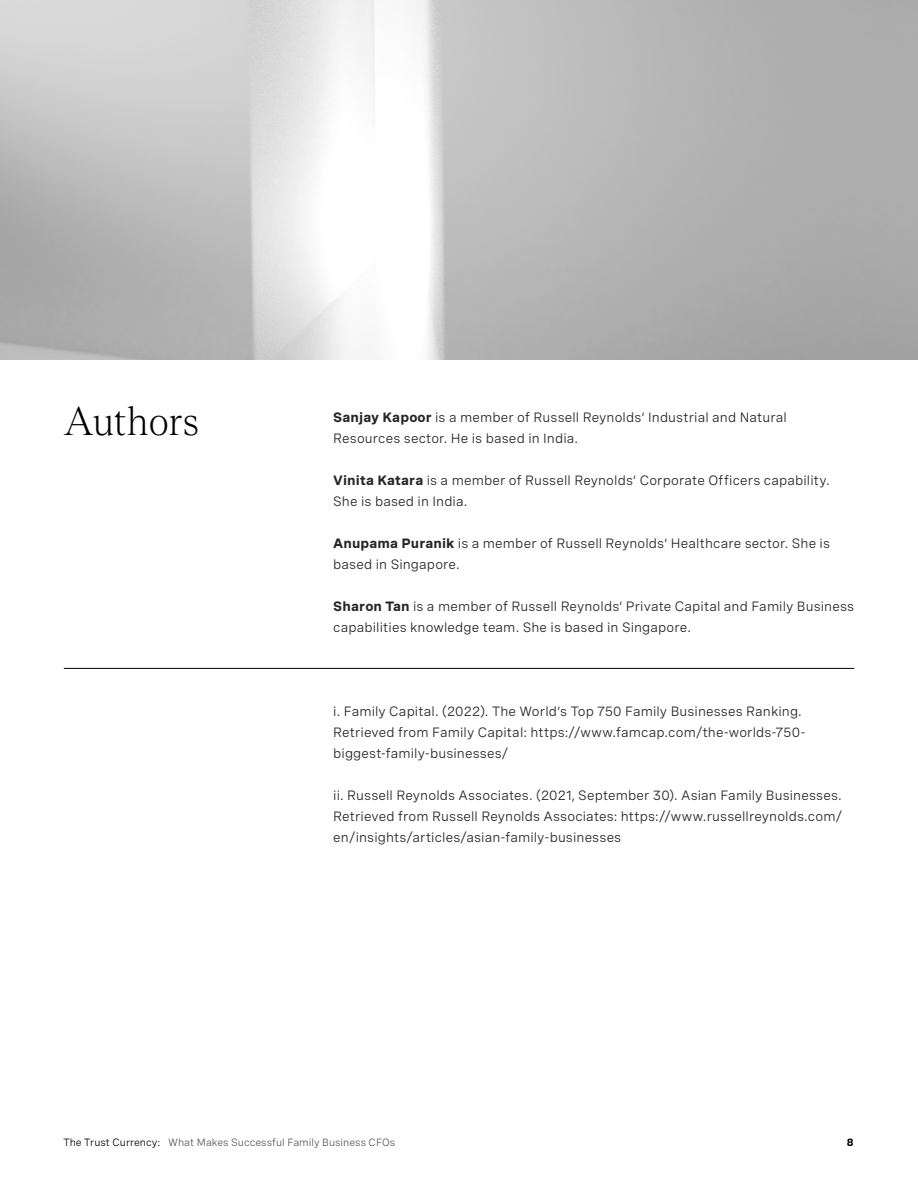
<style>
.page{position:relative;width:918px;height:1188px;background:#fff}
.page>*{position:absolute;margin:0;border:0;box-sizing:border-box;transform-origin:0 0}
.t1{font:300 42px "Teodor";color:#000}
.t2{font:13.5px/21px "Spezia";letter-spacing:.01em;color:#282522}
.t3{font:10.5px "Spezia";color:#5a5857}
.t4{font:700 10.5px "Spezia";color:#000}
.s1{font-weight:700}
.s2{color:#000}
</style>
<div class="page">
<hr style="left:64px;top:668px;width:790px;height:1px;background:#000">
<h1 class="t1" style="left:64px;top:391px;width:137px">Authors</h1>
<p class="t2" style="left:333px;top:405px;width:455px"><span class="s1">Sanjay Kapoor</span> is a member of Russell Reynolds’ Industrial and Natural<br>Resources sector. He is based in India.</p>
<p class="t2" style="left:333px;top:468px;width:498px"><span class="s1">Vinita Katara</span> is a member of Russell Reynolds’ Corporate Officers capability.<br>She is based in India.</p>
<p class="t2" style="left:333px;top:531px;width:498px"><span class="s1">Anupama Puranik</span> is a member of Russell Reynolds’ Healthcare sector. She is based in Singapore.</p>
<p class="t2" style="left:333px;top:594px;width:522px"><span class="s1">Sharon Tan</span> is a member of Russell Reynolds’ Private Capital and Family Business capabilities knowledge team. She is based in Singapore.</p>
<p class="t2" style="left:333px;top:699px;width:474px">i. Family Capital. (2022). The World’s Top 750 Family Businesses Ranking.<br>Retrieved from Family Capital: https://www.famcap.com/the-worlds-750- biggest-family-businesses/</p>
<p class="t2" style="left:333px;top:783px;width:511px;text-align:justify">ii. Russell Reynolds Associates. (2021, September 30). Asian Family Businesses.<br>Retrieved from Russell Reynolds Associates: https://www.russellreynolds.com/ en/insights/articles/asian-family-businesses</p>
<p class="t3" style="left:63px;top:1135px;width:333px"><span class="s2">The Trust Currency:</span> What Makes Successful Family Business CFOs</p>
<p class="t4" style="left:847px;top:1134px;width:8px">8</p>
</div>
